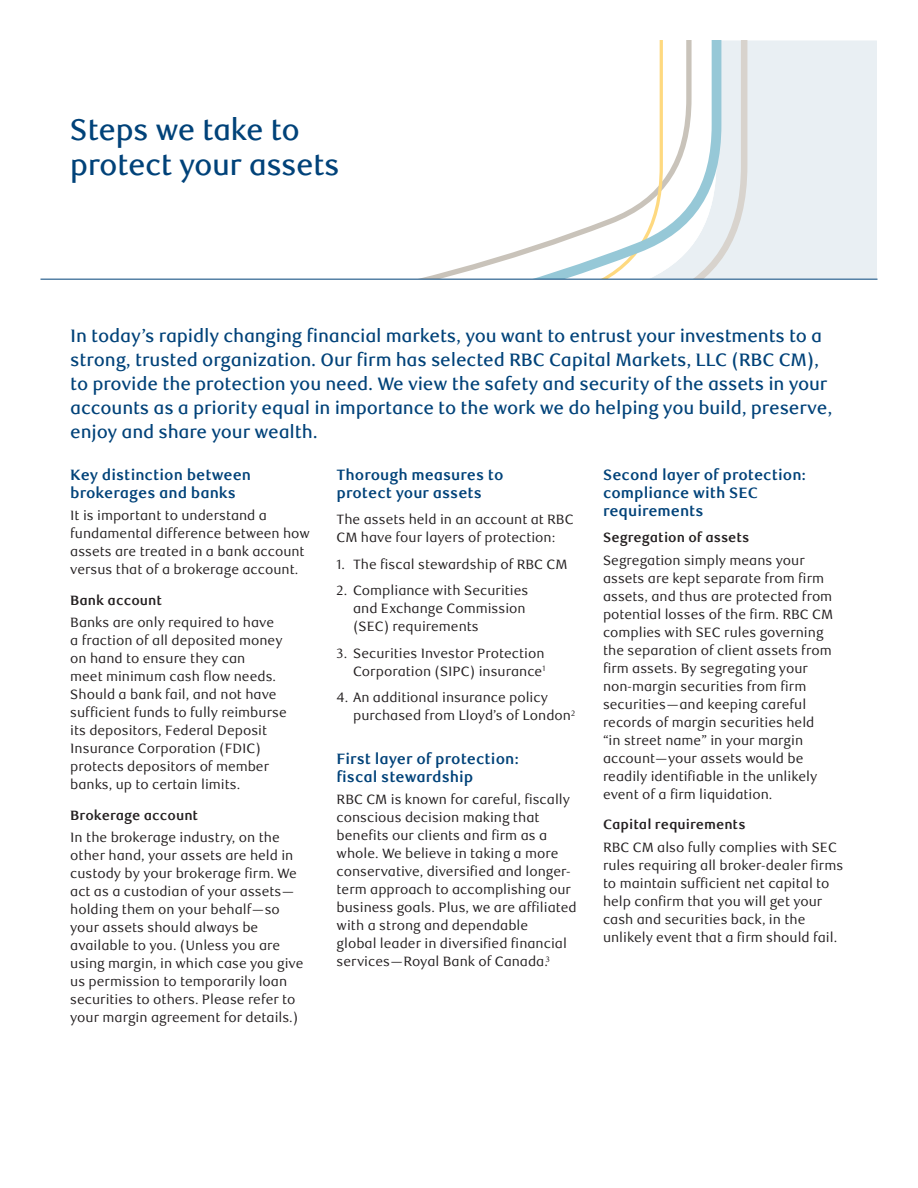
<style>
.page{position:relative;width:918px;height:1188px;background:#fff}
.page>*{position:absolute;margin:0;border:0;box-sizing:border-box;transform-origin:0 0}
.t1{font:500 30px/34.5px "RBC Display";color:#004279}
.t2{font:500 18px/24px "RBC Text";letter-spacing:-.01em;color:#004279}
.t3{font:700 15px/18px "RBC Text";color:#004279}
.t4{font:13.5px/18px "RBC Text";color:#231f20}
.t5{font:700 13.5px "RBC Text";color:#231f20}
</style>
<div class="page">
<div style="left:747px;top:40px;width:130px;height:239px;background:#e9eff3"></div>
<svg style="left:721px;top:40px;width:26px;height:239px;background:#e4e8ea"></svg>
<svg style="left:40px;top:40px;width:681px;height:239px"></svg>
<hr style="left:40px;top:279px;width:838px;height:1px;background:#004279">
<h1 class="t1" style="left:70px;top:114px;width:271px">Steps we take to protect your assets</h1>
<p class="t2" style="left:70px;top:325px;width:764px">In today’s rapidly changing financial markets, you want to entrust your investments to a strong, trusted organization. Our firm has selected RBC Capital Markets, LLC (RBC CM), to provide the protection you need. We view the safety and security of the assets in your accounts as a priority equal in importance to the work we do helping you build, preserve, enjoy and share your wealth.</p>
<p class="t3" style="left:70px;top:466px;width:182px">Key distinction between brokerages and banks</p>
<p class="t4" style="left:70px;top:507px;width:241px">It is important to understand a fundamental difference between how assets are treated in a bank account versus that of a brokerage account.</p>
<p class="t5" style="left:70px;top:592px;width:93px">Bank account</p>
<p class="t4" style="left:70px;top:614px;width:218px">Banks are only required to have<br>a fraction of all deposited money on hand to ensure they can<br>meet minimum cash flow needs.<br>Should a bank fail, and not have sufficient funds to fully reimburse its depositors, Federal Deposit<br>Insurance Corporation (FDIC) protects depositors of member banks, up to certain limits.</p>
<p class="t5" style="left:70px;top:807px;width:129px">Brokerage account</p>
<p class="t4" style="left:70px;top:829px;width:235px">In the brokerage industry, on the other hand, your assets are held in custody by your brokerage firm. We act as a custodian of your assets— holding them on your behalf—so your assets should always be available to you. (Unless you are using margin, in which case you give us permission to temporarily loan securities to others. Please refer to your margin agreement for details.)</p>
<p class="t3" style="left:337px;top:466px;width:168px">Thorough measures to protect your assets</p>
<p class="t4" style="left:337px;top:511px;width:239px">The assets held in an account at RBC<br>CM have four layers of protection:</p>
<p class="t4" style="left:337px;top:556px;width:232px">1. The fiscal stewardship of RBC CM</p>
<p class="t4" style="left:353px;top:582px;width:177px;text-indent:-16px">2. Compliance with Securities and Exchange Commission (SEC) requirements</p>
<p class="t4" style="left:337px;top:645px;width:210px;text-align:right">3. Securities Investor Protection<br>Corporation (SIPC) insurance<sup>1</sup></p>
<p class="t4" style="left:353px;top:689px;width:224px;text-indent:-16px">4. An additional insurance policy purchased from Lloyd’s of London<sup>2</sup></p>
<p class="t3" style="left:337px;top:750px;width:184px">First layer of protection: fiscal stewardship</p>
<p class="t4" style="left:337px;top:791px;width:242px">RBC CM is known for careful, fiscally conscious decision making that benefits our clients and firm as a whole. We believe in taking a more conservative, diversified and longer&shy;term approach to accomplishing our business goals. Plus, we are affiliated with a strong and dependable<br>global leader in diversified financial services—Royal Bank of Canada.<sup>3</sup></p>
<p class="t3" style="left:603px;top:466px;width:205px">Second layer of protection: compliance with SEC requirements</p>
<p class="t5" style="left:603px;top:530px;width:148px">Segregation of assets</p>
<p class="t4" style="left:603px;top:551px;width:232px">Segregation simply means your assets are kept separate from firm assets, and thus are protected from potential losses of the firm. RBC CM complies with SEC rules governing the separation of client assets from firm assets. By segregating your non-margin securities from firm securities—and keeping careful records of margin securities held “in street name” in your margin account—your assets would be readily identifiable in the unlikely event of a firm liquidation.</p>
<p class="t5" style="left:603px;top:817px;width:144px">Capital requirements</p>
<p class="t4" style="left:603px;top:838px;width:242px">RBC CM also fully complies with SEC rules requiring all broker-dealer firms to maintain sufficient net capital to help confirm that you will get your cash and securities back, in the unlikely event that a firm should fail.</p>
</div>
